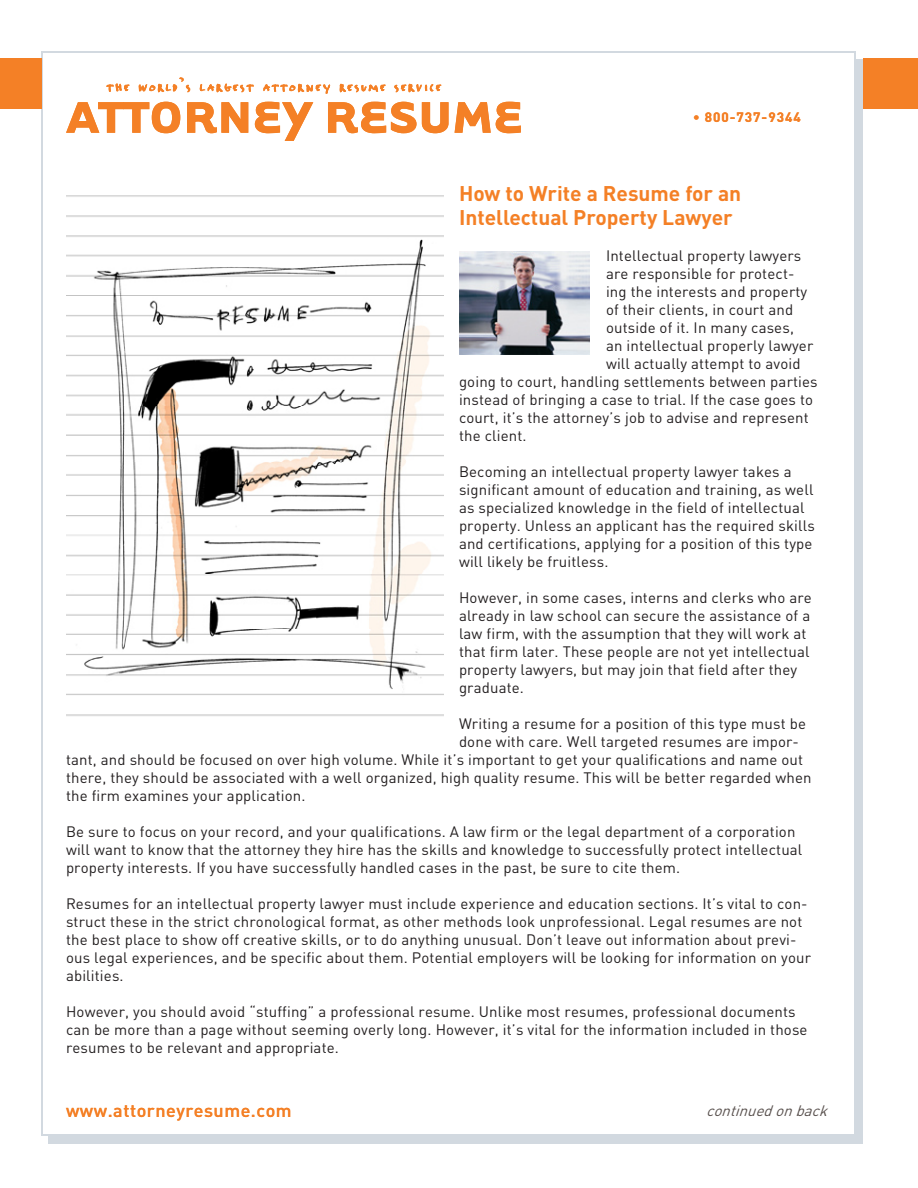
<style>
.page{position:relative;width:918px;height:1188px;background:#fff}
.page>*{position:absolute;margin:0;border:0;box-sizing:border-box;transform-origin:0 0}
.body_text{font:700 21px/24px "DIN";color:#f48026}
.t1{font:500 18px "DIN";letter-spacing:.03em;color:#f48026}
.body_text-2{font:15px/18px "DIN";letter-spacing:.01em;color:#231f20}
.body_text-3{font:italic 15px "DIN";color:#59514e}
.t2{font:700 13.5px "DIN";letter-spacing:.075em;color:#f48026}
</style>
<div class="page">
<svg style="left:66px;top:102px;width:114px;height:31px"></svg>
<svg style="left:187px;top:102px;width:61px;height:31px"></svg>
<svg style="left:255px;top:102px;width:58px;height:39px"></svg>
<svg style="left:328px;top:102px;width:121px;height:31px"></svg>
<svg style="left:455px;top:102px;width:66px;height:31px"></svg>
<svg style="left:106px;top:83px;width:24px;height:9px"></svg>
<svg style="left:139px;top:77px;width:51px;height:16px"></svg>
<svg style="left:199px;top:83px;width:55px;height:10px"></svg>
<svg style="left:263px;top:84px;width:68px;height:10px"></svg>
<svg style="left:339px;top:84px;width:47px;height:9px"></svg>
<svg style="left:394px;top:84px;width:48px;height:9px"></svg>
<hr style="left:854px;top:52px;width:2px;height:1084px;background:#d2d9e0">
<hr style="left:41px;top:53px;width:2px;height:1082px;background:#d2d9e0">
<hr style="left:41px;top:52px;width:815px;height:1px;background:#d2d9e0">
<hr style="left:41px;top:1135px;width:815px;height:1px;background:#d2d9e0">
<div style="left:856px;top:59px;width:7px;height:1085px;background:#d2d9e0"></div>
<div style="left:48px;top:1136px;width:811px;height:8px;background:#d2d9e0"></div>
<div style="left:863px;top:59px;width:55px;height:50px;background:#f48026"></div>
<div style="left:0;top:59px;width:41px;height:50px;background:#f48026"></div>
<img style="left:66px;top:195px;width:378px;height:521px">
<img style="left:460px;top:251px;width:130px;height:103px">
<p class="t2" style="left:693px;top:109px;width:109px">• 800-737-9344</p>
<p class="body_text" style="left:459px;top:181px;width:284px">How to Write a Resume for an<br>Intellectual Property Lawyer</p>
<p class="body_text-2" style="left:606px;top:247px;width:197px">Intellectual property lawyers</p>
<p class="body_text-2" style="left:606px;top:265px;width:190px">are responsible for protect-</p>
<p class="body_text-2" style="left:606px;top:283px;width:203px">ing the interests and property</p>
<p class="body_text-2" style="left:606px;top:301px;width:189px">of their clients, in court and</p>
<p class="body_text-2" style="left:606px;top:319px;width:189px">outside of it. In many cases,</p>
<p class="body_text-2" style="left:606px;top:337px;width:209px">an intellectual properly lawyer</p>
<p class="body_text-2" style="left:606px;top:355px;width:196px">will actually attempt to avoid</p>
<p class="body_text-2" style="left:459px;top:373px;width:360px">going to court, handling settlements between parties</p>
<p class="body_text-2" style="left:459px;top:391px;width:356px">instead of bringing a case to trial. If the case goes to</p>
<p class="body_text-2" style="left:459px;top:409px;width:351px">court, it’s the attorney’s job to advise and represent</p>
<p class="body_text-2" style="left:459px;top:427px;width:69px">the client.</p>
<p class="body_text-2" style="left:459px;top:463px;width:357px">Becoming an intellectual property lawyer takes a significant amount of education and training, as well as specialized knowledge in the field of intellectual property. Unless an applicant has the required skills and certifications, applying for a position of this type will likely be fruitless.</p>
<p class="body_text-2" style="left:459px;top:589px;width:354px">However, in some cases, interns and clerks who are already in law school can secure the assistance of a law firm, with the assumption that they will work at that firm later. These people are not yet intellectual property lawyers, but may join that field after they graduate.</p>
<p class="body_text-2" style="left:459px;top:715px;width:349px">Writing a resume for a position of this type must be</p>
<p class="body_text-2" style="left:459px;top:733px;width:342px">done with care. Well targeted resumes are impor-</p>
<p class="body_text-2" style="left:66px;top:751px;width:739px">tant, and should be focused on over high volume. While it’s important to get your qualifications and name out</p>
<p class="body_text-2" style="left:66px;top:769px;width:747px">there, they should be associated with a well organized, high quality resume. This will be better regarded when</p>
<p class="body_text-2" style="left:66px;top:787px;width:241px">the firm examines your application.</p>
<p class="body_text-2" style="left:66px;top:823px;width:738px">Be sure to focus on your record, and your qualifications. A law firm or the legal department of a corporation will want to know that the attorney they hire has the skills and knowledge to successfully protect intellectual property interests. If you have successfully handled cases in the past, be sure to cite them.</p>
<p class="body_text-2" style="left:66px;top:895px;width:747px">Resumes for an intellectual property lawyer must include experience and education sections. It’s vital to con&shy;struct these in the strict chronological format, as other methods look unprofessional. Legal resumes are not the best place to show off creative skills, or to do anything unusual. Don’t leave out information about previ&shy;ous legal experiences, and be specific about them. Potential employers will be looking for information on your abilities.</p>
<p class="body_text-2" style="left:66px;top:1003px;width:743px">However, you should avoid “stuffing” a professional resume. Unlike most resumes, professional documents can be more than a page without seeming overly long. However, it’s vital for the information included in those resumes to be relevant and appropriate.</p>
<p class="t1" style="left:66px;top:1099px;width:227px">www.attorneyresume.com</p>
<p class="body_text-3" style="left:706px;top:1101px;width:128px">continuedonback</p>
</div>
